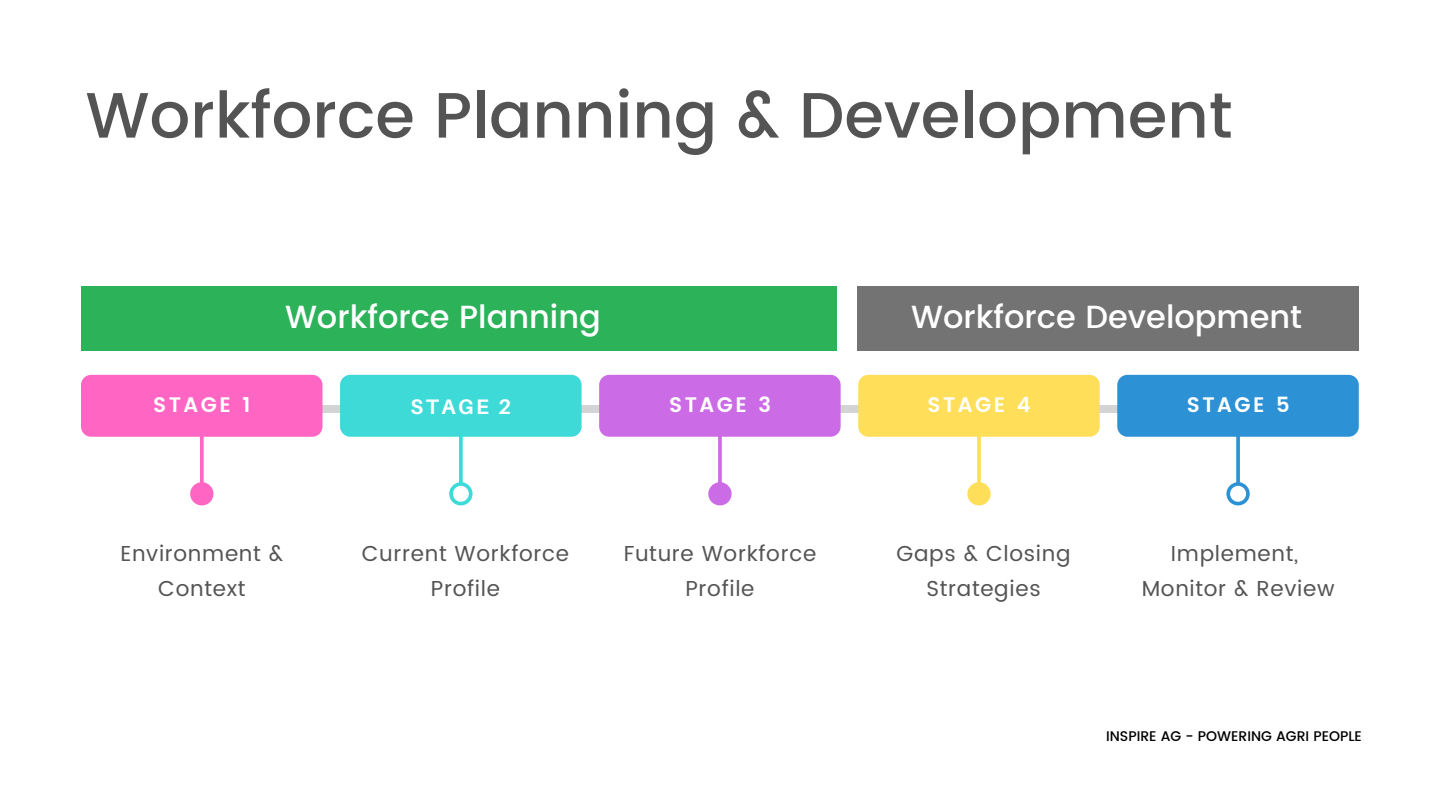
<style>
.page{position:relative;width:1440px;height:810px;background:#fff}
.page>*{position:absolute;margin:0;border:0;box-sizing:border-box;transform-origin:0 0}
.t1{font:500 64px "Poppins";color:#545454}
.t2{font:500 32px "Poppins";color:#fff}
.t3{font:21.6px/35.2px "Poppins";letter-spacing:.03em;color:#545454;text-align:center}
.t4{font:600 21px "Poppins";letter-spacing:.12em;color:#fff}
.t5{font:700 21px "Aileron";letter-spacing:.12em;color:#fff}
.t6{font:500 14px "Poppins";color:#000}
</style>
<div class="page">
<div style="left:183px;top:406px;width:1172px;height:7px;background:#d4d4d4"></div>
<svg style="left:190px;top:437px;width:23px;height:68px"></svg>
<div style="left:81px;top:375px;width:242px;height:62px;background:#ff66c4;border-radius:10px"></div>
<div style="left:340px;top:375px;width:242px;height:62px;background:#3edad8;border-radius:10px"></div>
<svg style="left:449px;top:436px;width:24px;height:69px"></svg>
<svg style="left:708px;top:437px;width:24px;height:68px"></svg>
<div style="left:599px;top:375px;width:242px;height:62px;background:#cb6ce6;border-radius:10px"></div>
<svg style="left:967px;top:437px;width:24px;height:68px"></svg>
<div style="left:858px;top:375px;width:242px;height:62px;background:#ffde59;border-radius:10px"></div>
<svg style="left:1226px;top:437px;width:24px;height:68px"></svg>
<div style="left:1117px;top:375px;width:242px;height:62px;background:#2c92d5;border-radius:10px"></div>
<div style="left:81px;top:287px;width:755px;height:64px;background:#2cb35a"></div>
<div style="left:857px;top:287px;width:502px;height:64px;background:#737373"></div>
<h1 class="t1" style="left:85px;top:78px;width:1149px">Workforce Planning &amp; Development</h1>
<h2 class="t2" style="left:285px;top:299px;width:317px">Workforce Planning</h2>
<h2 class="t2" style="left:911px;top:299px;width:393px">Workforce Development</h2>
<p class="t4" style="left:153px;top:392px;width:99px">STAGE 1</p>
<p class="t5" style="left:411px;top:393px;width:102px">STAGE 2</p>
<p class="t4" style="left:669px;top:392px;width:103px">STAGE 3</p>
<p class="t4" style="left:927px;top:392px;width:105px">STAGE 4</p>
<p class="t4" style="left:1187px;top:392px;width:104px">STAGE 5</p>
<p class="t3" style="left:120px;top:536px;width:164px">Environment &amp;<br>Context</p>
<p class="t3" style="left:624px;top:536px;width:194px">Future Workforce<br>Profile</p>
<p class="t3" style="left:1142px;top:536px;width:194px">Implement,<br>Monitor &amp; Review</p>
<p class="t3" style="left:362px;top:536px;width:209px">Current Workforce<br>Profile</p>
<p class="t3" style="left:897px;top:536px;width:176px">Gaps &amp; Closing<br>Strategies</p>
<p class="t6" style="left:1106px;top:728px;width:257px">INSPIRE AG - POWERING AGRI PEOPLE</p>
</div>
